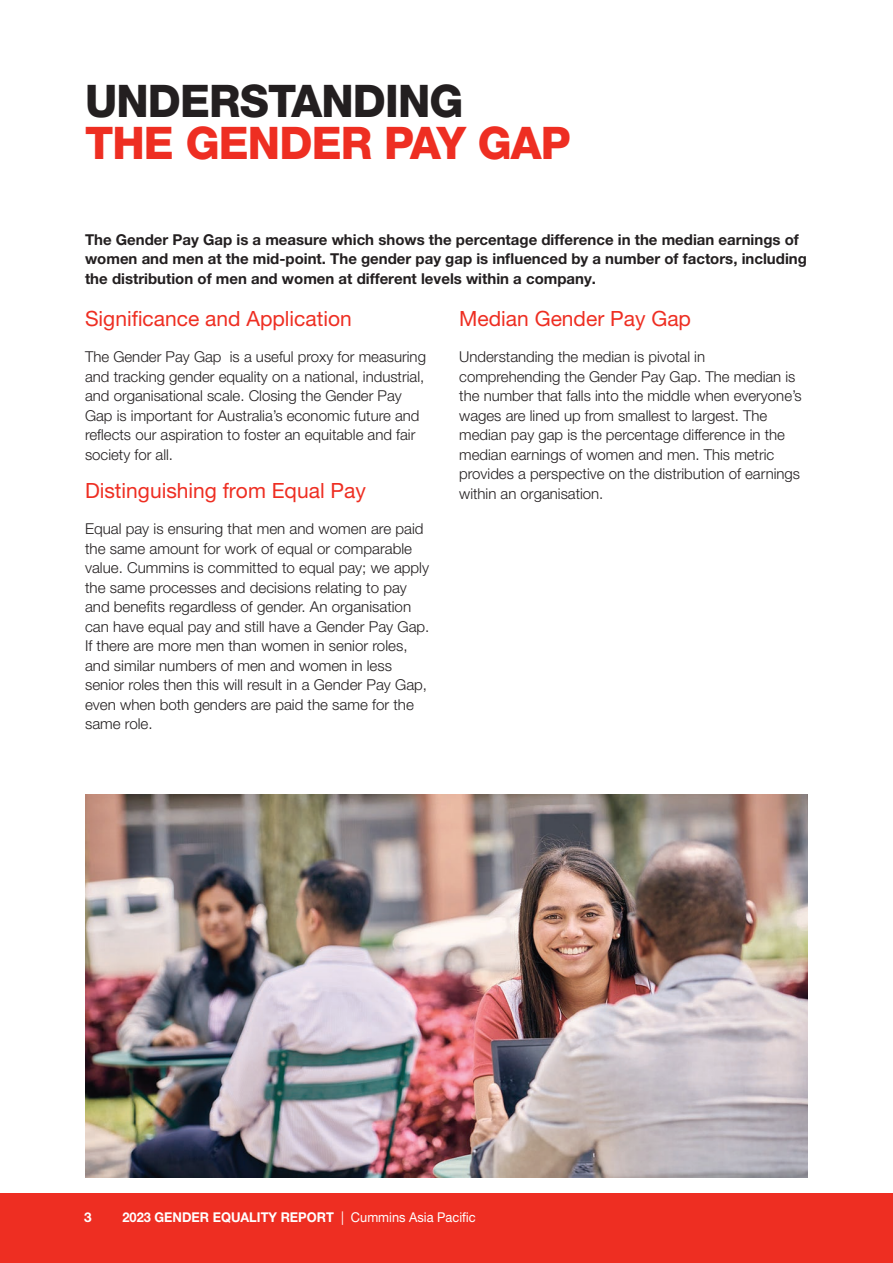
<style>
.page{position:relative;width:893px;height:1263px;background:#fff}
.page>*{position:absolute;margin:0;border:0;box-sizing:border-box;transform-origin:0 0}
.t1{font:800 45px "Helvetica Neue LT Pro";letter-spacing:-.02em;color:#ee2e22}
.t2{font:800 45px "Helvetica Neue LT Pro";color:#231f20}
.t3{font:21px "Helvetica Neue LT Pro";color:#ee2e22}
.t4{font:300 15px/19.5px "Helvetica Neue LT Pro";color:#231f20}
.t5{font:700 15px/19.5px "Helvetica Neue LT Pro";color:#231f20}
.t6{font:700 13.5px "Helvetica Neue LT Pro";color:#fff;scale:.95 1}
.t7{font:700 13.5px "Helvetica Neue LT Pro";color:#fff}
.s1{font-weight:400}
</style>
<div class="page">
<div style="left:0;top:1193px;width:893px;height:70px;background:#ee2e22"></div>
<img style="left:85px;top:795px;width:723px;height:383px">
<h1 class="t2" style="left:85px;top:74px;width:61px">UNDERSTANDING</h1>
<h1 class="t1" style="left:85px;top:116px;width:165px">THE GENDER</h1>
<h1 class="t1" style="left:384px;top:116px;width:158px">PAY GAP</h1>
<p class="t5" style="left:85px;top:229px;width:723px">The Gender Pay Gap is a measure which shows the percentage difference in the median earnings of women and men at the mid-point. The gender pay gap is influenced by a number of factors, including the distribution of men and women at different levels within a company.</p>
<h2 class="t3" style="left:85px;top:306px;width:268px">Significance and Application</h2>
<p class="t4" style="left:85px;top:347px;width:342px">The Gender Pay Gap is a useful proxy for measuring and tracking gender equality on a national, industrial, and organisational scale. Closing the Gender Pay Gap is important for Australia’s economic future and reflects our aspiration to foster an equitable and fair society for all.</p>
<h2 class="t3" style="left:85px;top:478px;width:282px">Distinguishing from Equal Pay</h2>
<p class="t4" style="left:85px;top:519px;width:346px">Equal pay is ensuring that men and women are paid the same amount for work of equal or comparable value. Cummins is committed to equal pay; we apply the same processes and decisions relating to pay and benefits regardless of gender. An organisation can have equal pay and still have a Gender Pay Gap.<br>If there are more men than women in senior roles, and similar numbers of men and women in less senior roles then this will result in a Gender Pay Gap, even when both genders are paid the same for the same role.</p>
<h2 class="t3" style="left:459px;top:306px;width:233px">Median Gender Pay Gap</h2>
<p class="t4" style="left:459px;top:347px;width:344px">Understanding the median is pivotal in comprehending the Gender Pay Gap. The median is the number that falls into the middle when everyone’s wages are lined up from smallest to largest. The median pay gap is the percentage difference in the median earnings of women and men. This metric provides a perspective on the distribution of earnings within an organisation.</p>
<p class="t7" style="left:84px;top:1208px;width:9px">3</p>
<p class="t6" style="left:122px;top:1208px;width:373px">2023 Gender EQUALITY Report <span class="s1">| Cummins Asia Pacific</span></p>
</div>
